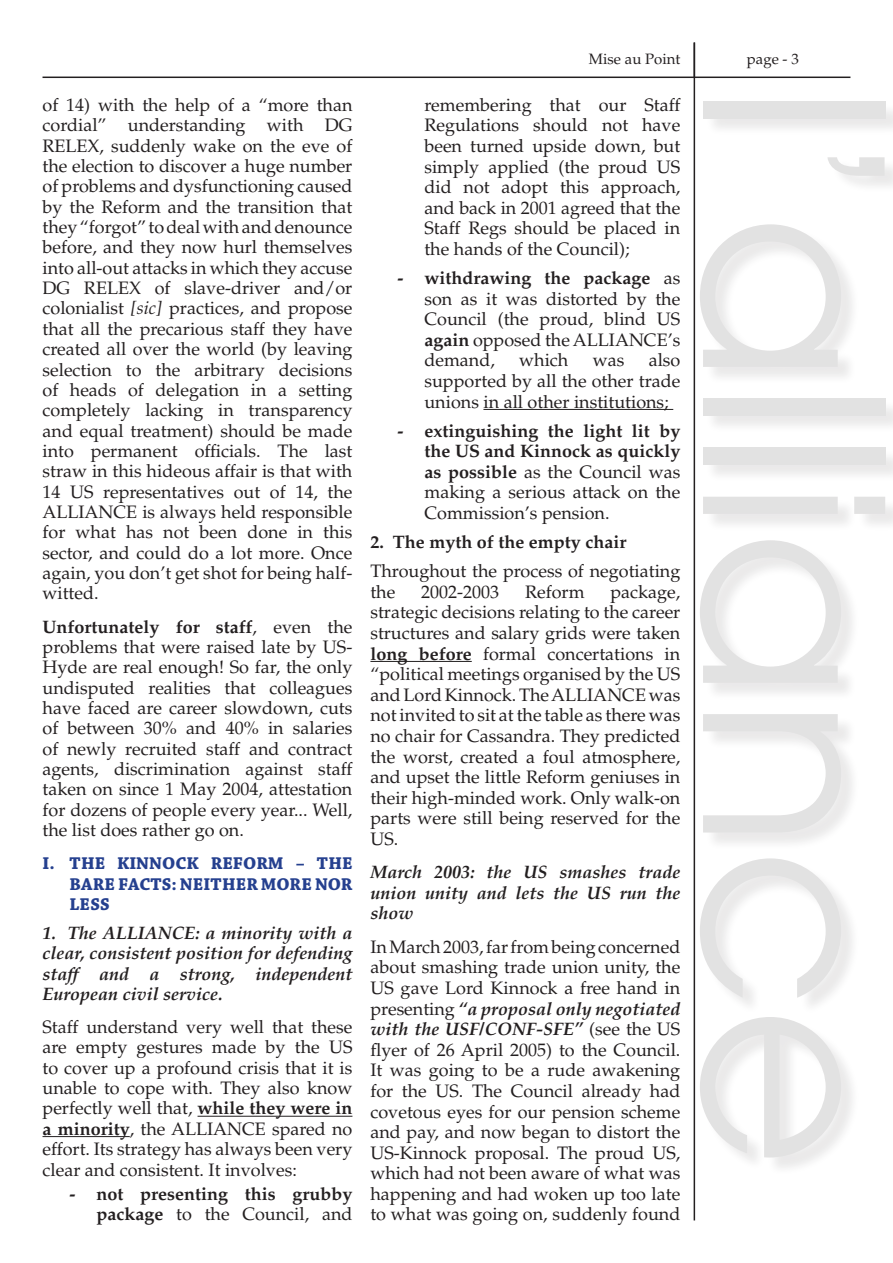
<style>
.page{position:relative;width:893px;height:1263px;background:#fff}
.page>*{position:absolute;margin:0;border:0;box-sizing:border-box;transform-origin:0 0}
.t1{font:18px/20.4px "Palatino LT Std";color:#231f20;text-align:justify}
.t2{font:700 18px/20.5px "Palatino LT Std";color:#231f20;text-align:right}
.t3{font:italic 700 18px/20.4px "Palatino LT Std";color:#231f20;text-align:justify}
.t4{font:700 18px/20.4px "Chaparral Pro";color:#25408f;text-align:justify}
.t5{font:15px "Palatino LT Std";color:#231f20}
.s1{font-style:italic}
.s2{font-weight:700}
.s3{font-weight:400}
.s4{font-weight:700;font-style:italic}
</style>
<div class="page">
<hr style="left:43px;top:77px;width:807px;height:1px;background:#231f20">
<hr style="left:198px;top:1116px;width:154px;height:1px;background:#231f20">
<hr style="left:43px;top:1136px;width:87px;height:1px;background:#231f20">
<hr style="left:483px;top:409px;width:190px;height:1px;background:#231f20">
<hr style="left:370px;top:661px;width:102px;height:1px;background:#231f20">
<hr style="left:694px;top:43px;width:1px;height:1177px;background:#231f20">
<div style="left:700px;top:102px;width:193px;height:1076px;background:#231f20;opacity:.75"></div>
<div style="left:703px;top:101px;width:183px;height:17px;background:#e2e2e2"></div>
<svg style="left:827px;top:157px;width:57px;height:19px"></svg>
<svg style="left:700px;top:224px;width:141px;height:143px"></svg>
<div style="left:703px;top:398px;width:182px;height:17px;background:#e2e2e2"></div>
<div style="left:703px;top:447px;width:182px;height:18px;background:#e2e2e2"></div>
<svg style="left:703px;top:497px;width:182px;height:17px;background:#e4e4e4"></svg>
<svg style="left:700px;top:540px;width:141px;height:143px"></svg>
<svg style="left:703px;top:714px;width:138px;height:118px"></svg>
<svg style="left:700px;top:858px;width:141px;height:140px"></svg>
<svg style="left:700px;top:1017px;width:141px;height:140px"></svg>
<p class="t1" style="left:43px;top:95px;width:311px">of 14) with the help of a “more than cordial” understanding with DG RELEX, suddenly wake on the eve of the election to discover a huge number of problems and dysfunctioning caused by the Reform and the transition that they “forgot” to deal with and denounce before, and they now hurl themselves into all-out attacks in which they accuse DG RELEX of slave-driver and/or colonialist <span class="s1">[sic]</span> practices, and propose that all the precarious staff they have created all over the world (by leaving selection to the arbitrary decisions of heads of delegation in a setting completely lacking in transparency and equal treatment) should be made into permanent officials. The last straw in this hideous affair is that with 14 US representatives out of 14, the ALLIANCE is always held responsible for what has not been done in this sector, and could do a lot more. Once again, you don’t get shot for being half&shy;witted.</p>
<p class="t1" style="left:43px;top:616px;width:311px"><span class="s2">Unfortunately for staff</span>, even the problems that were raised late by US-Hyde are real enough! So far, the only undisputed realities that colleagues have faced are career slowdown, cuts of between 30% and 40% in salaries of newly recruited staff and contract agents, discrimination against staff taken on since 1 May 2004, attestation for dozens of people every year... Well, the list does rather go on.</p>
<p class="t4" style="left:70px;top:854px;width:284px;text-indent:-27px">I. THE KINNOCK REFORM – THE BARE FACTS: NEITHER MORE NOR LESS</p>
<p class="t3" style="left:43px;top:923px;width:311px">1. The ALLIANCE: a minority with a clear, consistent position for defending staff and a strong, independent European civil service.</p>
<p class="t1" style="left:43px;top:1017px;width:311px">Staff understand very well that these are empty gestures made by the US to cover up a profound crisis that it is unable to cope with. They also know perfectly well that, <span class="s2">while they were in a minority</span>, the ALLIANCE spared no effort. Its strategy has always been very clear and consistent. It involves:</p>
<p class="t2" style="left:70px;top:1184px;width:284px">- not presenting this grubby package <span class="s3">to the Council, and</span></p>
<p class="t5" style="left:589px;top:50px;width:93px">Mise au Point</p>
<p class="t5" style="left:747px;top:50px;width:54px">page - 3</p>
<p class="t1" style="left:424px;top:95px;width:257px">remembering that our Staff Regulations should not have been turned upside down, but simply applied (the proud US did not adopt this approach, and back in 2001 agreed that the Staff Regs should be placed in the hands of the Council);</p>
<p class="t1" style="left:424px;top:268px;width:257px;text-indent:-27px"><span class="s2">- withdrawing the package</span> as son as it was distorted by the Council (the proud, blind US <span class="s2">again</span> opposed the ALLIANCE’s demand,</p>
<p class="t1" style="left:424px;top:350px;width:257px;text-indent:224px">also supported by all the other trade unions in all other institutions;</p>
<p class="t2" style="left:424px;top:420px;width:257px;text-align:justify;text-indent:-27px">- extinguishing the light lit by the US and Kinnock as quickly as possible <span class="s3">as the Council was making a serious attack on the Commission’s pension.</span></p>
<p class="t2" style="left:370px;top:532px;width:257px">2. The myth of the empty chair</p>
<p class="t1" style="left:370px;top:561px;width:311px">Throughout the process of negotiating the</p>
<p class="t1" style="left:519px;top:350px;width:51px">which</p>
<p class="t1" style="left:593px;top:350px;width:33px">was</p>
<p class="t1" style="left:421px;top:582px;width:79px">2002-2003</p>
<p class="t1" style="left:525px;top:582px;width:61px">Reform</p>
<p class="t1" style="left:370px;top:582px;width:311px;text-indent:240px">package, strategic decisions relating to the career structures and salary grids were taken <span class="s2">long before</span> formal concertations in “political meetings organised by the US and Lord Kinnock. The ALLIANCE was not invited to sit at the table as there was no chair for Cassandra. They predicted the worst, created a foul atmosphere, and upset the little Reform geniuses in their high-minded work. Only walk-on parts were still being reserved for the US.</p>
<p class="t3" style="left:370px;top:862px;width:311px">March 2003: the US smashes trade union unity and lets the US run the show</p>
<p class="t1" style="left:370px;top:937px;width:311px">In March 2003, far from being concerned about smashing trade union unity, the US gave Lord Kinnock a free hand in presenting <span class="s4">“a proposal only negotiated with the USF/CONF-SFE”</span> (see the US flyer of 26 April 2005) to the Council.<br>It was going to be a rude awakening for the US. The Council already had covetous eyes for our pension scheme and pay, and now began to distort the US-Kinnock proposal. The proud US, which had not been aware of what was happening and had woken up too late to what was going on, suddenly found</p>
</div>
